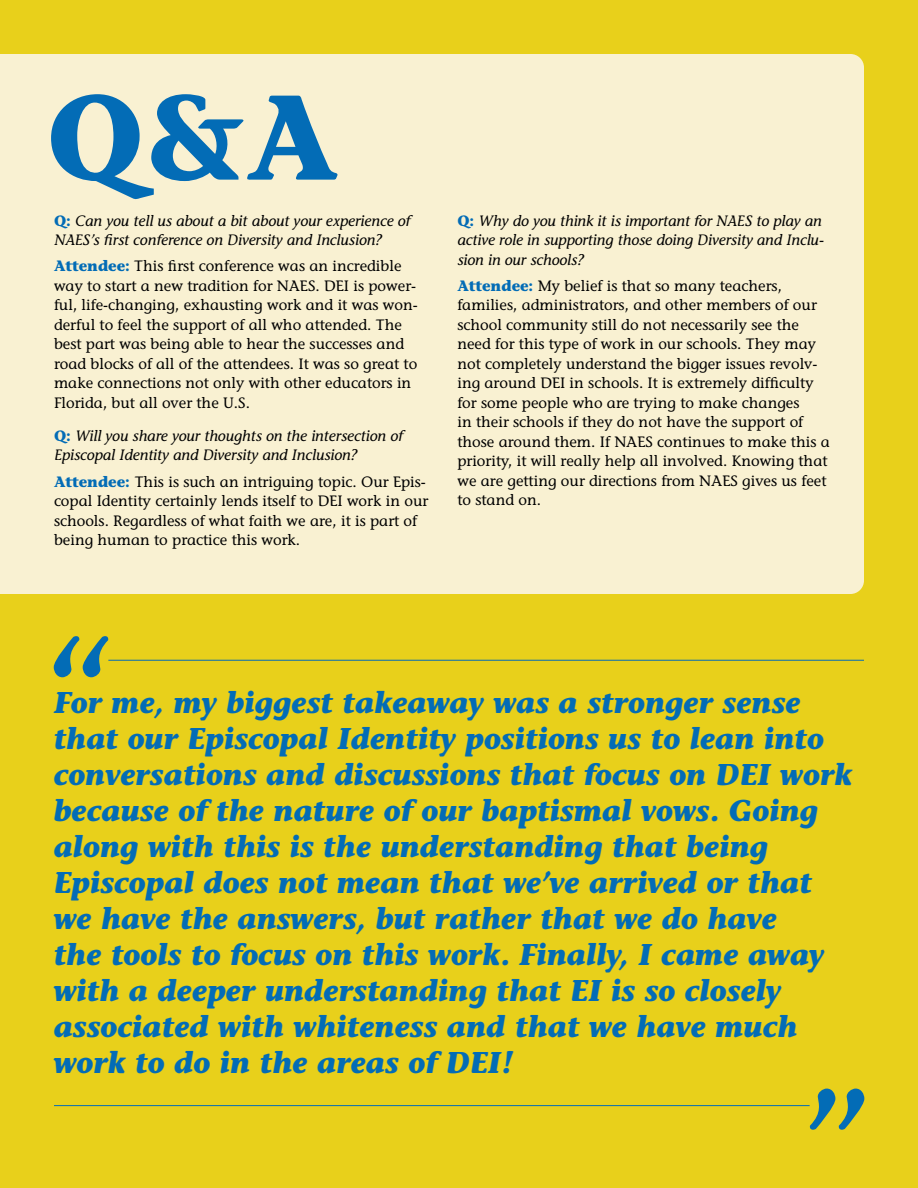
<style>
.page{position:relative;width:918px;height:1188px;background:#e8d01b}
.page>*{position:absolute;margin:0;border:0;box-sizing:border-box;transform-origin:0 0}
.t1{font:700 120px "Stone Informal";color:#036cb6}
.t2{font:italic 700 30px/36px "Stone Informal";color:#036cb6}
.t3{font:15px/19.5px "Stone Informal";color:#000}
.t4{font:italic 15px/19.5px "Stone Informal";color:#000}
.s1{font-weight:700;font-style:normal;color:#036cb6}
.s2{font-weight:700;color:#036cb6}
</style>
<div class="page">
<div style="left:0;top:54px;width:864px;height:540px;background:#f9f1d2"></div>
<hr style="left:54px;top:1105px;width:756px;height:1px;background:#036cb6">
<hr style="left:108px;top:660px;width:756px;height:1px;background:#036cb6">
<h1 class="t1" style="left:46px;top:63px;width:293px">Q&amp;A</h1>
<p class="t4" style="left:54px;top:211px;width:358px"><span class="s1">Q:</span> Can you tell us about a bit about your experience of<br>NAES’s first conference on Diversity and Inclusion?</p>
<p class="t3" style="left:54px;top:257px;width:365px"><span class="s2">Attendee:</span> This first conference was an incredible way to start a new tradition for NAES. DEI is power&shy;ful, life-changing, exhausting work and it was won&shy;derful to feel the support of all who attended. The best part was being able to hear the successes and road blocks of all of the attendees. It was so great to make connections not only with other educators in Florida, but all over the U.S.</p>
<p class="t4" style="left:54px;top:426px;width:350px"><span class="s1">Q:</span> Will you share your thoughts on the intersection of<br>Episcopal Identity and Diversity and Inclusion?</p>
<p class="t3" style="left:54px;top:472px;width:376px"><span class="s2">Attendee:</span> This is such an intriguing topic. Our Epis&shy;copal Identity certainly lends itself to DEI work in our schools. Regardless of what faith we are, it is part of being human to practice this work.</p>
<p class="t4" style="left:457px;top:211px;width:368px"><span class="s1">Q:</span> Why do you think it is important for NAES to play an active role in supporting those doing Diversity and Inclu&shy;sion in our schools?</p>
<p class="t3" style="left:457px;top:276px;width:374px"><span class="s2">Attendee:</span> My belief is that so many teachers, families, administrators, and other members of our school community still do not necessarily see the need for this type of work in our schools. They may not completely understand the bigger issues revolv&shy;ing around DEI in schools. It is extremely difficulty for some people who are trying to make changes<br>in their schools if they do not have the support of those around them. If NAES continues to make this a priority, it will really help all involved. Knowing that we are getting our directions from NAES gives us feet to stand on.</p>
<h1 class="t1" style="left:118px;top:706px;width:75px;rotate:-180deg">”</h1>
<p class="t2" style="left:54px;top:684px;width:800px">For me, my biggest takeaway was a stronger sense that our Episcopal Identity positions us to lean into conversations and discussions that focus on DEI work because of the nature of our baptismal vows. Going along with this is the understanding that being Episcopal does not mean that we’ve arrived or that we have the answers, but rather that we do have<br>the tools to focus on this work. Finally, I came away with a deeper understanding that EI is so closely associated with whiteness and that we have much work to do in the areas of DEI!</p>
<h1 class="t1" style="left:800px;top:1060px;width:75px">”</h1>
</div>
